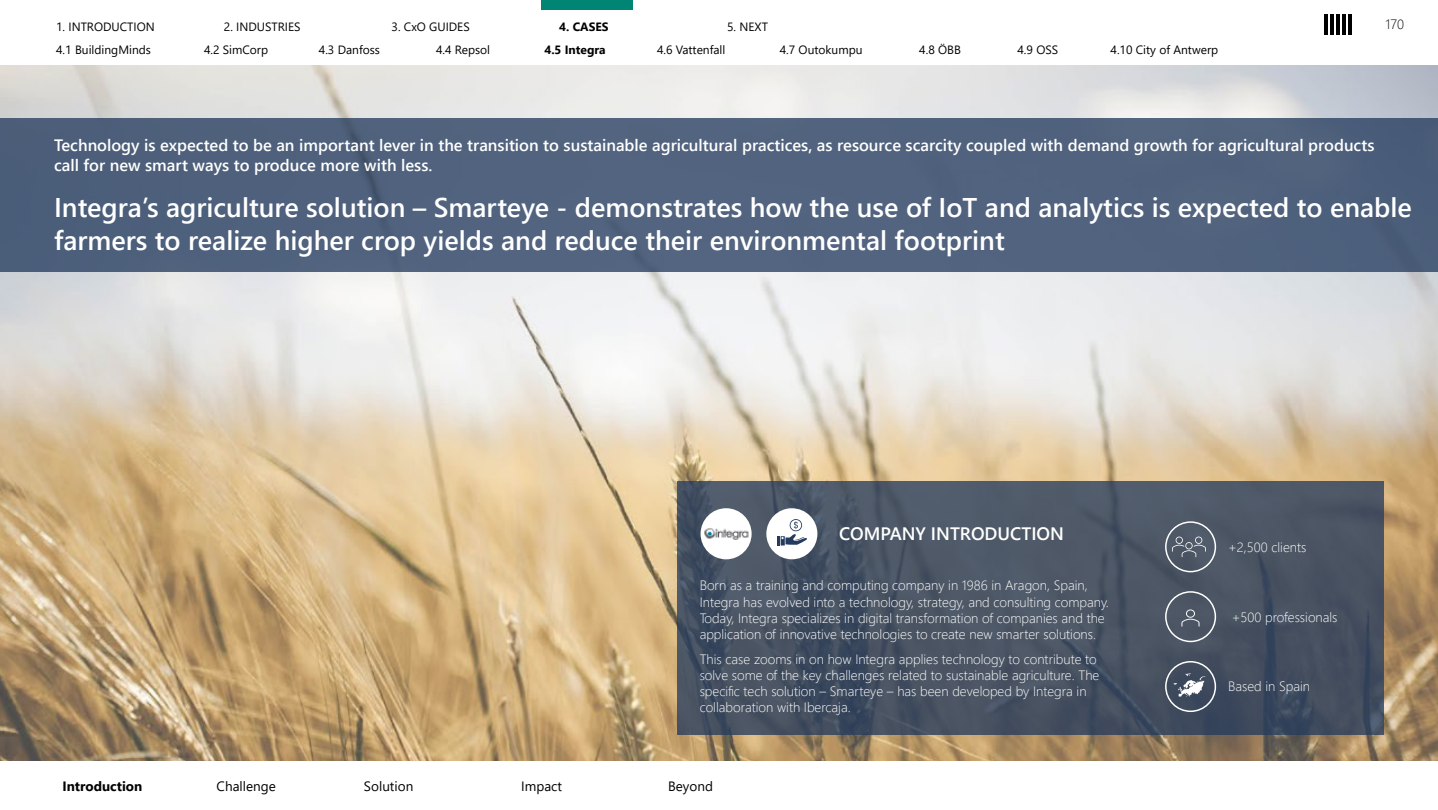
<style>
.page{position:relative;width:1438px;height:810px;background:#fff}
.page>*{position:absolute;margin:0;border:0;box-sizing:border-box;transform-origin:0 0}
.t1{font:600 27px/32.4px "Segoe UI";color:#fff}
.t2{font:600 18px "Segoe UI";color:#fff}
.t3{font:600 16.5px/19.8px "Segoe UI";color:#fff}
.t4{font:300 13.5px/16.2px "Segoe UI";color:#fff}
.t5{font:13.5px "Segoe UI";color:#000}
.t6{font:700 13.5px "Segoe UI";color:#000}
.t7{font:300 13.5px "Segoe UI";color:#000}
.t8{font:12px "Segoe UI";color:#000}
.t9{font:700 12px "Segoe UI";color:#000}
</style>
<div class="page">
<img style="left:0;top:65px;width:1437px;height:696px">
<div style="left:0;top:119px;width:1437px;height:153px;background:#50627e"></div>
<svg style="left:677px;top:481px;width:706px;height:254px;background:#485363"></svg>
<div style="left:1164px;top:591px;width:51px;height:51px;border:2px solid #fff;border-radius:50%"></div>
<svg style="left:1181px;top:609px;width:18px;height:17px"></svg>
<div style="left:1164px;top:521px;width:51px;height:51px;border:2px solid #fff;border-radius:50%"></div>
<svg style="left:1171px;top:536px;width:34px;height:21px"></svg>
<div style="left:1164px;top:661px;width:51px;height:51px;border:2px solid #fff;border-radius:50%"></div>
<svg style="left:1173px;top:673px;width:32px;height:23px"></svg>
<div style="left:700px;top:508px;width:51px;height:51px;background:#fff;border-radius:50%"></div>
<img style="left:704px;top:528px;width:45px;height:12px">
<div style="left:766px;top:508px;width:51px;height:51px;background:#fff;border-radius:50%"></div>
<svg style="left:777px;top:519px;width:30px;height:26px"></svg>
<div style="left:541px;top:0;width:91px;height:9px;background:#008575"></div>
<hr style="left:1324px;top:14px;width:3px;height:21px;background:#000">
<hr style="left:1330px;top:14px;width:3px;height:21px;background:#000">
<hr style="left:1336px;top:14px;width:3px;height:21px;background:#000">
<hr style="left:1342px;top:14px;width:3px;height:21px;background:#000">
<svg style="left:1348px;top:14px;width:3px;height:21px"></svg>
<p class="t8" style="left:56px;top:15px;width:100px">1. INTRODUCTION</p>
<p class="t8" style="left:224px;top:15px;width:78px">2. INDUSTRIES</p>
<p class="t8" style="left:391px;top:15px;width:80px">3. CxO GUIDES</p>
<p class="t9" style="left:559px;top:15px;width:51px">4. CASES</p>
<p class="t8" style="left:727px;top:15px;width:42px">5. NEXT</p>
<p class="t8" style="left:56px;top:38px;width:96px">4.1 BuildingMinds</p>
<p class="t8" style="left:204px;top:38px;width:66px">4.2 SimCorp</p>
<p class="t8" style="left:319px;top:38px;width:63px">4.3 Danfoss</p>
<p class="t8" style="left:436px;top:38px;width:56px">4.4 Repsol</p>
<p class="t9" style="left:544px;top:38px;width:63px">4.5 Integra</p>
<p class="t8" style="left:657px;top:38px;width:70px">4.6 Vattenfall</p>
<p class="t8" style="left:779px;top:38px;width:84px">4.7 Outokumpu</p>
<p class="t8" style="left:919px;top:38px;width:43px">4.8 ÖBB</p>
<p class="t8" style="left:1017px;top:38px;width:42px">4.9 OSS</p>
<p class="t8" style="left:1110px;top:38px;width:109px">4.10 City of Antwerp</p>
<p class="t7" style="left:1385px;top:12px;width:20px">170</p>
<p class="t3" style="left:54px;top:134px;width:1321px">Technology is expected to be an important lever in the transition to sustainable agricultural practices, as resource scarcity coupled with demand growth for agricultural products call for new smart ways to produce more with less.</p>
<h1 class="t1" style="left:54px;top:189px;width:1359px">Integra’s agriculture solution – Smarteye - demonstrates how the use of IoT and analytics is expected to enable farmers to realize higher crop yields and reduce their environmental footprint</h1>
<p class="t6" style="left:62px;top:773px;width:81px">Introduction</p>
<h2 class="t2" style="left:839px;top:517px;width:226px">COMPANY INTRODUCTION</h2>
<p class="t4" style="left:699px;top:576px;width:410px">Born as a training and computing company in 1986 in Aragon, Spain, Integra has evolved into a technology, strategy, and consulting company.<br>Today, Integra specializes in digital transformation of companies and the application of innovative technologies to create new smarter solutions.</p>
<p class="t4" style="left:699px;top:649px;width:401px">This case zooms in on how Integra applies technology to contribute to solve some of the key challenges related to sustainable agriculture. The specific tech solution – Smarteye – has been developed by Integra in collaboration with Ibercaja.</p>
<p class="t5" style="left:217px;top:773px;width:61px">Challenge</p>
<p class="t5" style="left:364px;top:773px;width:51px">Solution</p>
<p class="t5" style="left:521px;top:773px;width:42px">Impact</p>
<p class="t5" style="left:668px;top:773px;width:46px">Beyond</p>
<p class="t4" style="left:1227px;top:537px;width:80px">+2,500 clients</p>
<p class="t4" style="left:1231px;top:607px;width:107px">+500 professionals</p>
<p class="t4" style="left:1227px;top:677px;width:83px">Based in Spain</p>
</div>
